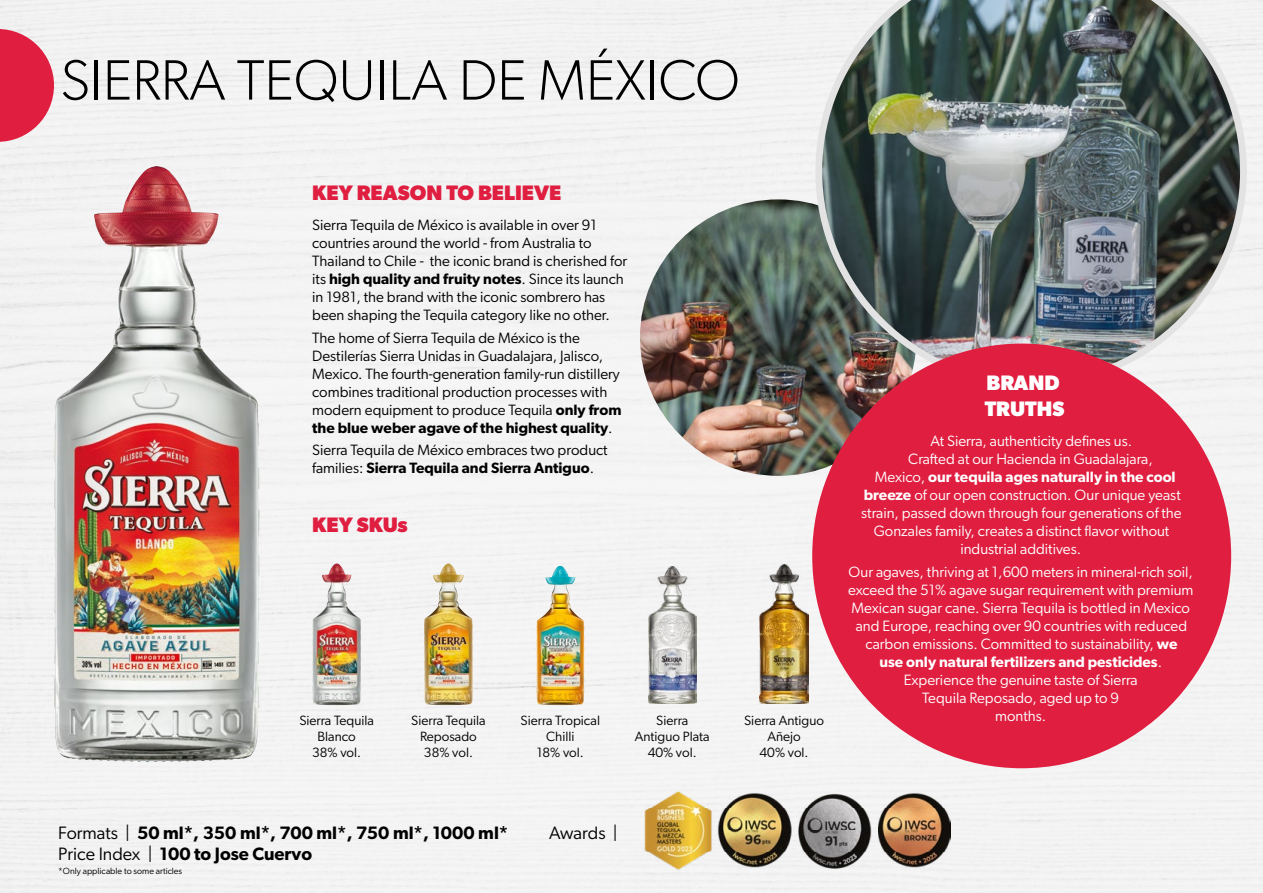
<style>
.page{position:relative;width:1263px;height:893px;background:#fff}
.page>*{position:absolute;margin:0;border:0;box-sizing:border-box;transform-origin:0 0}
.t1{font:300 57px "Gibson";color:#000}
.t2{font:700 21px "Gibson";color:#df1e40}
.t3{font:700 21px/25.2px "Gibson";color:#fff}
.t4{font:600 18px/21.6px "Gibson";color:#000}
.t5{font:18px "Gibson";color:#000}
.t6{font:15px/18px "Gibson";color:#000}
.t7{font:15px/18px "Gibson";color:#fff;text-align:center}
.t8{font:600 15px "Gibson";color:#fff}
.t9{font:13.5px/16.2px "Gibson";color:#000;text-align:center}
.t10{font:9px "Gibson";color:#000}
.s1{font-weight:600}
.s2{font-weight:400}
</style>
<div class="page">
<img style="left:0;top:0;width:1263px;height:893px">
<img style="left:640px;top:199px;width:276px;height:277px;border-radius:138px">
<img style="left:815px;top:0;width:432px;height:387px">
<img style="left:54px;top:169px;width:93px;height:384px">
<img style="left:536px;top:566px;width:23px;height:116px">
<img style="left:312px;top:564px;width:22px;height:91px">
<img style="left:424px;top:563px;width:24px;height:82px">
<img style="left:760px;top:565px;width:48px;height:139px">
<img style="left:648px;top:566px;width:48px;height:138px">
<svg style="left:0;top:29px;width:54px;height:113px"></svg>
<img style="left:644px;top:787px;width:307px;height:86px">
<div style="left:812px;top:344px;width:419px;height:424px;background:#df1e40;border-radius:50%"></div>
<h1 class="t1" style="left:60px;top:46px;width:681px">SIERRA TEQUILA DE MÉXICO</h1>
<h2 class="t2" style="left:312px;top:180px;width:251px">KEY REASON TO BELIEVE</h2>
<p class="t6" style="left:312px;top:216px;width:317px">Sierra Tequila de México is available in over 91 countries around the world - from Australia to Thailand to Chile - the iconic brand is cherished for its <span class="s1">high quality and fruity notes</span>. Since its launch in 1981, the brand with the iconic sombrero has been shaping the Tequila category like no other.</p>
<p class="t6" style="left:312px;top:328px;width:311px">The home of Sierra Tequila de México is the Destilerías Sierra Unidas in Guadalajara, Jalisco, Mexico. The fourth-generation family-run distillery combines traditional production processes with modern equipment to produce Tequila <span class="s1">only from the blue weber agave of the highest quality</span>.</p>
<p class="t6" style="left:312px;top:441px;width:297px">Sierra Tequila de México embraces two product families: <span class="s1">Sierra Tequila and Sierra Antiguo</span>.</p>
<h2 class="t2" style="left:312px;top:513px;width:97px">KEY SKUs</h2>
<p class="t9" style="left:299px;top:712px;width:76px">Sierra Tequila<br>Blanco<br>38% vol.</p>
<p class="t9" style="left:411px;top:712px;width:76px">Sierra Tequila<br>Reposado<br>38% vol.</p>
<p class="t9" style="left:521px;top:712px;width:81px">Sierra Tropical<br>Chilli<br>18% vol.</p>
<p class="t9" style="left:635px;top:712px;width:76px">Sierra<br>Antiguo Plata<br>40% vol.</p>
<p class="t9" style="left:744px;top:712px;width:81px">Sierra Antiguo<br>Añejo<br>40% vol.</p>
<h2 class="t3" style="left:985px;top:370px;width:81px">BRAND<br>TRUTHS</h2>
<p class="t7" style="left:930px;top:432px;width:203px">At Sierra, authenticity defines us.</p>
<p class="t7" style="left:908px;top:450px;width:246px">Crafted at our Hacienda in Guadalajara,</p>
<p class="t8" style="left:875px;top:468px;width:302px"><span class="s2">Mexico,</span> our tequila ages naturally in the cool</p>
<p class="t7" style="left:864px;top:486px;width:318px"><span class="s1">breeze</span> of our open construction. Our unique yeast</p>
<p class="t7" style="left:861px;top:504px;width:322px">strain, passed down through four generations of the</p>
<p class="t7" style="left:874px;top:522px;width:297px">Gonzales family, creates a distinct flavor without</p>
<p class="t7" style="left:960px;top:540px;width:122px">industrial additives.</p>
<p class="t7" style="left:848px;top:562px;width:347px">Our agaves, thriving at 1,600 meters in mineral-rich soil, exceed the 51% agave sugar requirement with premium Mexican sugar cane. Sierra Tequila is bottled in Mexico and Europe, reaching over 90 countries with reduced carbon emissions. Committed to sustainability, <span class="s1">we<br>use only natural fertilizers and pesticides</span>.<br>Experience the genuine taste of Sierra<br>Tequila Reposado, aged up to 9<br>months.</p>
<p class="t4" style="left:58px;top:821px;width:452px"><span class="s2">Formats |</span> 50 ml*, 350 ml*, 700 ml*, 750 ml*, 1000 ml*<br><span class="s2">Price Index |</span> 100 to Jose Cuervo</p>
<p class="t5" style="left:549px;top:821px;width:70px">Awards |</p>
<p class="t10" style="left:58px;top:865px;width:125px">*Only applicable to some articles</p>
</div>
